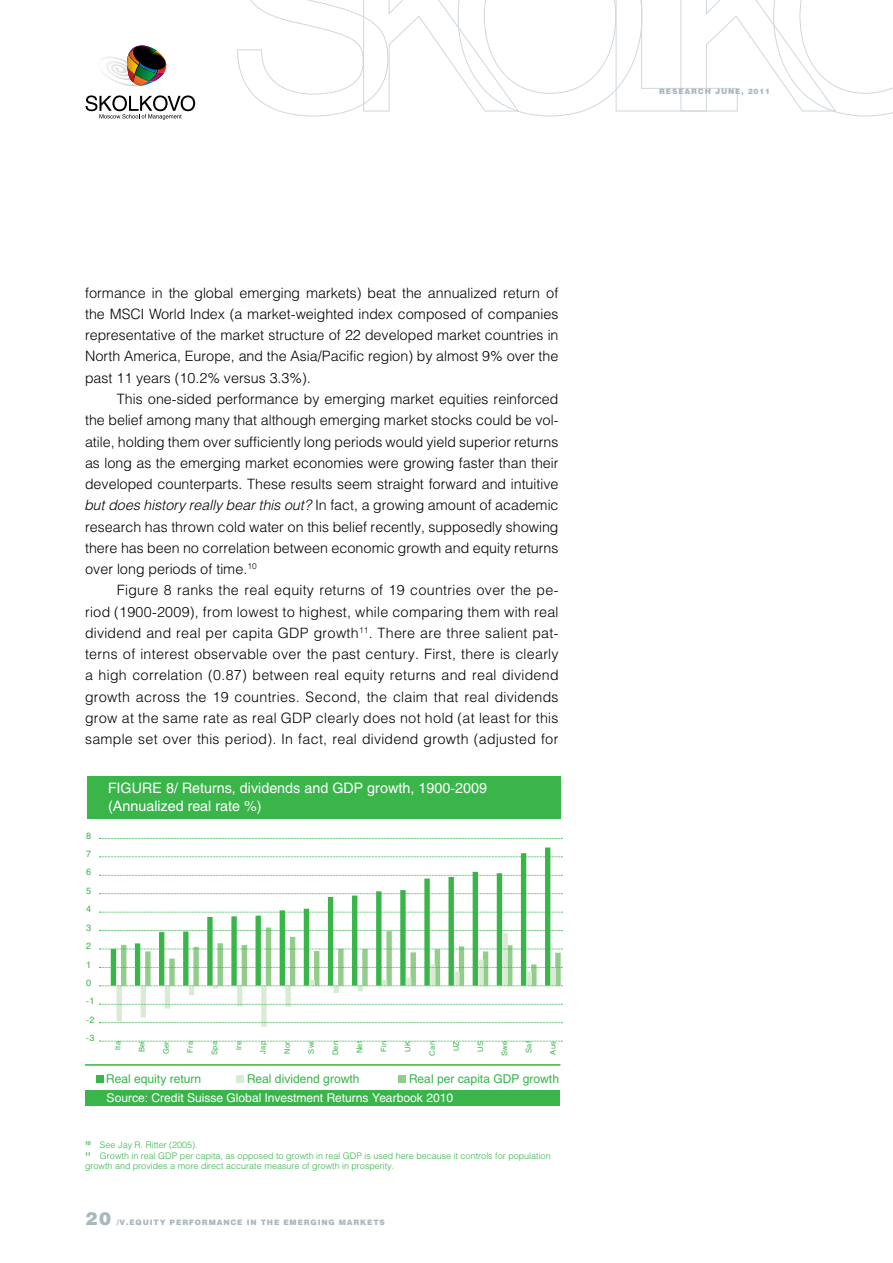
<style>
.page{position:relative;width:893px;height:1263px;background:#fff}
.page>*{position:absolute;margin:0;border:0;box-sizing:border-box;transform-origin:0 0}
.t1{font:900 18px "Helios";color:#a9b7bf}
.t2{font:300 14.25px/21.3px "Helios";color:#000;text-align:justify}
.t3{font:14.25px/18px "Helios";color:#fff}
.t4{font:12px "Helios";color:#39b54a}
.t5{font:12px "Helios";color:#fff}
.t6{font:300 9px/10.8px "Helios";color:#39b54a}
.t7{font:9px/18.5px "Helios";color:#39b54a}
.t8{font:900 7.5px "Helios";letter-spacing:.11em;color:#a9b7bf}
.t9{font:7.5px "Helios";letter-spacing:.04em;color:#39b54a}
.s1{font-style:italic}
</style>
<div class="page">
<svg style="left:237px;top:0;width:656px;height:116px"></svg>
<svg style="left:104px;top:46px;width:63px;height:41px"></svg>
<svg style="left:86px;top:95px;width:109px;height:25px"></svg>
<svg style="left:111px;top:847px;width:439px;height:80px"></svg>
<div style="left:87px;top:776px;width:473px;height:42px;background:#39b54a"></div>
<div style="left:85px;top:1090px;width:474px;height:16px;background:#39b54a"></div>
<svg style="left:99px;top:838px;width:463px;height:1px"></svg>
<svg style="left:99px;top:856px;width:463px;height:1px"></svg>
<svg style="left:99px;top:875px;width:463px;height:1px"></svg>
<svg style="left:99px;top:893px;width:463px;height:1px"></svg>
<svg style="left:99px;top:912px;width:463px;height:1px"></svg>
<svg style="left:99px;top:927px;width:463px;height:100px"></svg>
<svg style="left:99px;top:1041px;width:463px;height:1px"></svg>
<hr style="left:85px;top:1064px;width:475px;height:2px;background:#39b54a">
<div style="left:96px;top:1075px;width:7px;height:7px;background:#39b54a"></div>
<div style="left:236px;top:1075px;width:8px;height:7px;background:#d8ecd4"></div>
<div style="left:398px;top:1075px;width:7px;height:7px;background:#92cd8b"></div>
<p class="t2" style="left:85px;top:282px;width:475px">formance in the global emerging markets) beat the annualized return of the MSCI World Index (a market-weighted index composed of companies representative of the market structure of 22 developed market countries in North America, Europe, and the Asia/Pacific region) by almost 9% over the past 11 years (10.2% versus 3.3%).</p>
<p class="t2" style="left:85px;top:388px;width:475px;text-indent:32px">This one-sided performance by emerging market equities reinforced the belief among many that although emerging market stocks could be vol&shy;atile, holding them over sufficiently long periods would yield superior returns as long as the emerging market economies were growing faster than their developed counterparts. These results seem straight forward and intuitive <span class="s1">but does history really bear this out?</span> In fact, a growing amount of academic research has thrown cold water on this belief recently, supposedly showing there has been no correlation between economic growth and equity returns over long periods of time.<sup>10</sup></p>
<p class="t2" style="left:85px;top:579px;width:475px;text-indent:32px">Figure 8 ranks the real equity returns of 19 countries over the pe&shy;riod (1900-2009), from lowest to highest, while comparing them with real dividend and real per capita GDP growth<sup>11</sup>. There are three salient pat&shy;terns of interest observable over the past century. First, there is clearly a high correlation (0.87) between real equity returns and real dividend growth across the 19 countries. Second, the claim that real dividends grow at the same rate as real GDP clearly does not hold (at least for this sample set over this period). In fact, real dividend growth (adjusted for</p>
<p class="t7" style="left:86px;top:826px;width:10px">8<br>7<br>6<br>5<br>4<br>3<br>2<br>1<br>0 -1 -2 -3</p>
<p class="t3" style="left:108px;top:779px;width:381px">Figure 8/ Returns, dividends and GDP growth, 1900-2009 (Annualized real rate %)</p>
<p class="t9" style="left:113px;top:1050px;width:10px;rotate:-90deg">Ita</p>
<p class="t9" style="left:137px;top:1052px;width:13px;rotate:-90deg">Bel</p>
<p class="t9" style="left:161px;top:1054px;width:15px;rotate:-90deg">Ger</p>
<p class="t9" style="left:186px;top:1053px;width:13px;rotate:-90deg">Fra</p>
<p class="t9" style="left:210px;top:1055px;width:16px;rotate:-90deg">Spa</p>
<p class="t9" style="left:234px;top:1050px;width:11px;rotate:-90deg">Ire</p>
<p class="t9" style="left:258px;top:1054px;width:14px;rotate:-90deg">Jap</p>
<p class="t9" style="left:282px;top:1054px;width:14px;rotate:-90deg">Nor</p>
<p class="t9" style="left:306px;top:1054px;width:14px;rotate:-90deg">Swi</p>
<p class="t9" style="left:331px;top:1055px;width:16px;rotate:-90deg">Den</p>
<p class="t9" style="left:355px;top:1053px;width:14px;rotate:-90deg">Net</p>
<p class="t9" style="left:379px;top:1052px;width:12px;rotate:-90deg">Fin</p>
<p class="t9" style="left:403px;top:1052px;width:12px;rotate:-90deg">UK</p>
<p class="t9" style="left:427px;top:1055px;width:16px;rotate:-90deg">Can</p>
<p class="t9" style="left:451px;top:1051px;width:12px;rotate:-90deg">UZ</p>
<p class="t9" style="left:476px;top:1052px;width:12px;rotate:-90deg">US</p>
<p class="t9" style="left:500px;top:1056px;width:17px;rotate:-90deg">Swe</p>
<p class="t9" style="left:524px;top:1053px;width:13px;rotate:-90deg">Saf</p>
<p class="t9" style="left:548px;top:1054px;width:15px;rotate:-90deg">Aus</p>
<p class="t4" style="left:106px;top:1071px;width:123px">Real equity return R</p>
<p class="t4" style="left:256px;top:1071px;width:134px">eal dividend growth R</p>
<p class="t4" style="left:418px;top:1071px;width:143px">eal per capita GDP growth</p>
<p class="t5" style="left:107px;top:1090px;width:348px">Source: Credit Suisse Global Investment Returns Yearbook 2010</p>
<p class="t6" style="left:85px;top:1139px;width:467px"><sup>10</sup> See Jay R. Ritter (2005).<br><sup>11</sup> Growth in real GDP per capita, as opposed to growth in real GDP is used here because it controls for population growth and provides a more direct accurate measure of growth in prosperity.</p>
<p class="t1" style="left:85px;top:1206px;width:27px">20</p>
<p class="t8" style="left:117px;top:1217px;width:270px">/V.EQUITY PERFORMANCE IN THE EM ERGING MARKETS</p>
<p class="t8" style="left:659px;top:86px;width:113px">RESEARCH JUNE, 2011</p>
</div>
